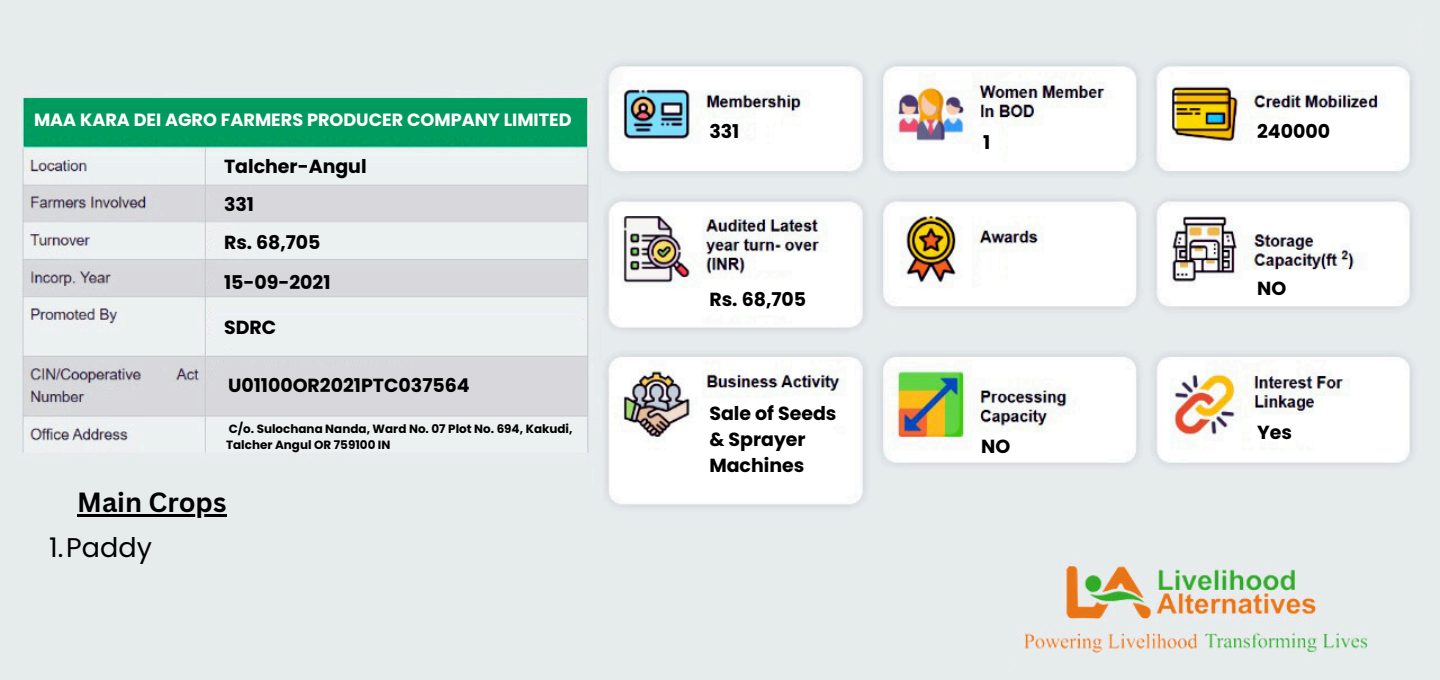
<style>
.page{position:relative;width:1440px;height:680px;background:#fff}
.page>*{position:absolute;margin:0;border:0;box-sizing:border-box;transform-origin:0 0}
.t1{font:700 27px "Canva Sans";color:#000}
.t2{font:27px "Poppins";color:#000}
.t3{font:700 18.9px/25.8px "Poppins";color:#000}
.t4{font:700 17.7px "Poppins";color:#fff}
.t5{font:700 12px/15.9px "Poppins";color:#000}
</style>
<div class="page">
<img style="left:0;top:0;width:1440px;height:679px">
<hr style="left:77px;top:514px;width:150px;height:2px;background:#000">
<h3 class="t4" style="left:34px;top:107px;width:539px">MAA KARA DEI AGRO FARMERS PRODUCER COMPANY LIMITED</h3>
<h4 class="t3" style="left:224px;top:153px;width:144px">Talcher-Angul</h4>
<h4 class="t3" style="left:224px;top:192px;width:32px">331</h4>
<h4 class="t3" style="left:224px;top:230px;width:98px">Rs. 68,705</h4>
<h4 class="t3" style="left:224px;top:269px;width:108px">15-09-2021</h4>
<h3 class="t3" style="left:224px;top:314px;width:54px">SDRC</h3>
<h3 class="t3" style="left:228px;top:372px;width:243px">U01100OR2021PTC037564</h3>
<p class="t5" style="left:226px;top:421px;width:348px">C/o. Sulochana Nanda, Ward No. 07 Plot No. 694, Kakudi,<br>Talcher Angul OR 759100 IN</p>
<h3 class="t1" style="left:77px;top:483px;width:151px">Main Crops</h3>
<h4 class="t2" style="left:49px;top:528px;width:104px">1.Paddy</h4>
<h1 class="t3" style="left:709px;top:118px;width:32px">331</h1>
<h4 class="t3" style="left:709px;top:286px;width:98px">Rs. 68,705</h4>
<p class="t3" style="left:709px;top:400px;width:129px">Sale of Seeds &amp; Sprayer<br>Machines</p>
<p class="t3" style="left:983px;top:129px;width:9px">1</p>
<h3 class="t3" style="left:981px;top:434px;width:31px">NO</h3>
<h4 class="t3" style="left:1257px;top:118px;width:75px">240000</h4>
<h4 class="t3" style="left:1257px;top:275px;width:31px">NO</h4>
<h4 class="t3" style="left:1257px;top:419px;width:36px">Yes</h4>
</div>
